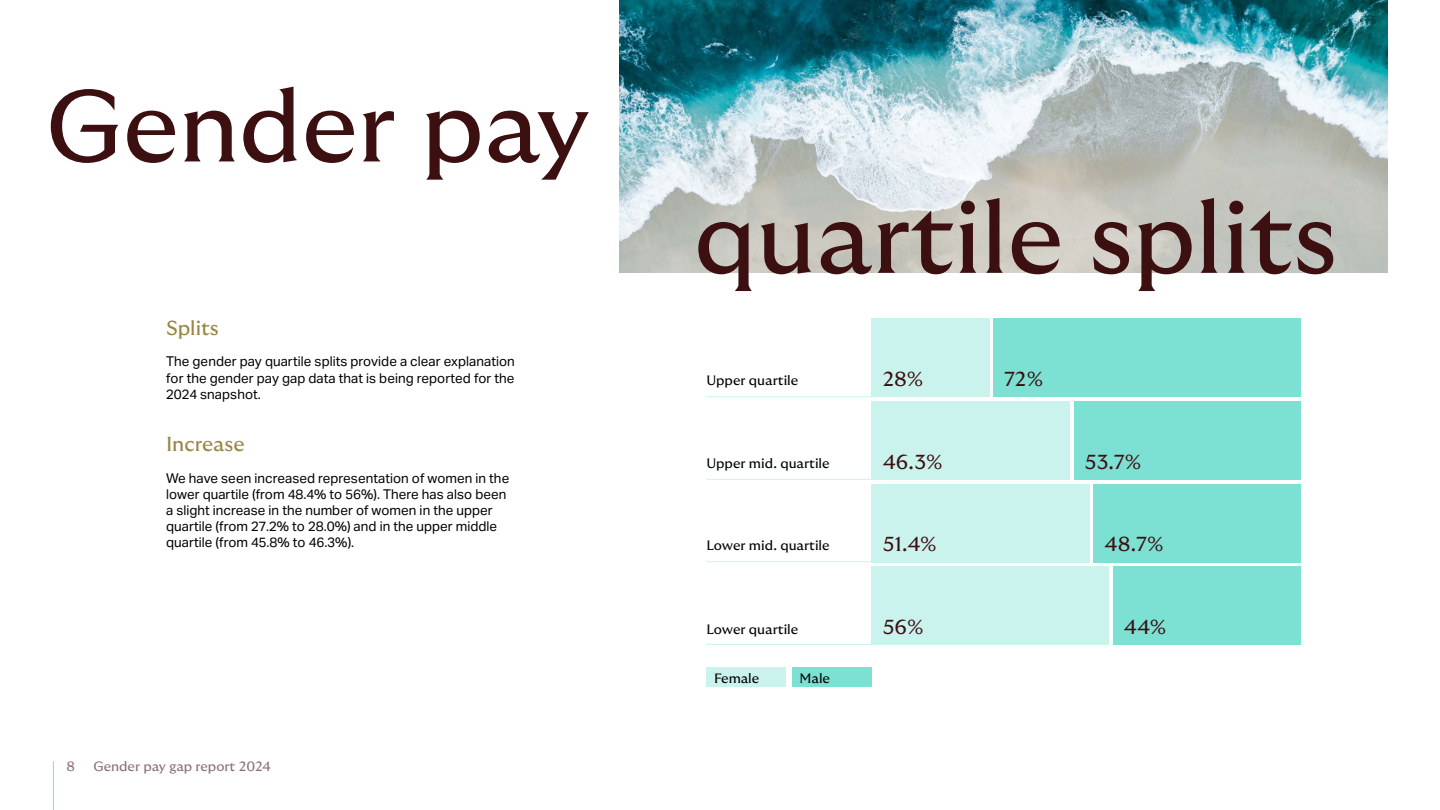
<style>
.page{position:relative;width:1440px;height:810px;background:#fff}
.page>*{position:absolute;margin:0;border:0;box-sizing:border-box;transform-origin:0 0}
.t1{font:101.25px "GT Ultra Median";color:#3c0f11}
.t2{font:20.25px "GT Ultra Median";letter-spacing:-.005em;color:#3c0f11}
.t3{font:20.25px "GT Ultra Median";letter-spacing:-.005em;color:#998542}
.t4{font:13.5px/16.2px "Aktiv Grotesk";color:#000;text-align:justify}
.t5{font:13.5px "GT Ultra Median";color:#000}
.t6{font:13.5px "GT Ultra Median";letter-spacing:-.005em;color:#8a6f70}
</style>
<div class="page">
<hr style="left:53px;top:761px;width:1px;height:49px;background:#7ce0d3">
<img style="left:620px;top:0;width:768px;height:273px">
<div style="left:706px;top:667px;width:80px;height:20px;background:#cbf3ed"></div>
<div style="left:792px;top:667px;width:80px;height:20px;background:#7ce0d3"></div>
<div style="left:872px;top:566px;width:237px;height:79px;background:#cbf3ed"></div>
<div style="left:1113px;top:566px;width:187px;height:79px;background:#7ce0d3"></div>
<hr style="left:706px;top:396px;width:276px;height:1px;background:#cbf3ed">
<hr style="left:706px;top:561px;width:276px;height:1px;background:#cbf3ed">
<hr style="left:706px;top:479px;width:276px;height:1px;background:#cbf3ed">
<hr style="left:706px;top:644px;width:276px;height:1px;background:#cbf3ed">
<div style="left:872px;top:484px;width:218px;height:78px;background:#cbf3ed"></div>
<div style="left:1093px;top:484px;width:207px;height:78px;background:#7ce0d3"></div>
<div style="left:872px;top:401px;width:198px;height:79px;background:#cbf3ed"></div>
<div style="left:1074px;top:401px;width:226px;height:79px;background:#7ce0d3"></div>
<div style="left:872px;top:319px;width:118px;height:78px;background:#cbf3ed"></div>
<div style="left:993px;top:319px;width:307px;height:78px;background:#7ce0d3"></div>
<h1 class="t1" style="left:46px;top:70px;width:546px">Gender pay</h1>
<h2 class="t3" style="left:166px;top:317px;width:54px">Splits</h2>
<p class="t4" style="left:166px;top:354px;width:350px">The gender pay quartile splits provide a clear explanation for the gender pay gap data that is being reported for the 2024 snapshot.</p>
<h2 class="t3" style="left:166px;top:433px;width:80px">Increase</h2>
<p class="t4" style="left:166px;top:470px;width:345px;text-align:left">We have seen increased representation of women in the lower quartile (from 48.4% to 56%). There has also been a slight increase in the number of women in the upper quartile (from 27.2% to 28.0%) and in the upper middle quartile (from 45.8% to 46.3%).</p>
<p class="t6" style="left:67px;top:759px;width:10px">8</p>
<p class="t6" style="left:94px;top:759px;width:179px">Gender pay gap report 2024</p>
<h1 class="t1" style="left:694px;top:182px;width:645px">quartile splits</h1>
<p class="t5" style="left:707px;top:373px;width:93px">Upper quartile</p>
<h2 class="t2" style="left:883px;top:368px;width:42px">28%</h2>
<h2 class="t2" style="left:1004px;top:368px;width:40px">72%</h2>
<p class="t5" style="left:707px;top:456px;width:125px">Upper mid. quartile</p>
<h2 class="t2" style="left:883px;top:450px;width:61px">46.3%</h2>
<h2 class="t2" style="left:1085px;top:450px;width:58px">53.7%</h2>
<p class="t5" style="left:707px;top:538px;width:125px">Lower mid. quartile</p>
<h2 class="t2" style="left:883px;top:533px;width:55px">51.4%</h2>
<h2 class="t2" style="left:1105px;top:533px;width:60px">48.7%</h2>
<p class="t5" style="left:707px;top:621px;width:93px">Lower quartile</p>
<h2 class="t2" style="left:883px;top:615px;width:42px">56%</h2>
<h2 class="t2" style="left:1124px;top:615px;width:44px">44%</h2>
<p class="t5" style="left:714px;top:671px;width:47px">Female</p>
<p class="t5" style="left:800px;top:671px;width:32px">Male</p>
</div>
